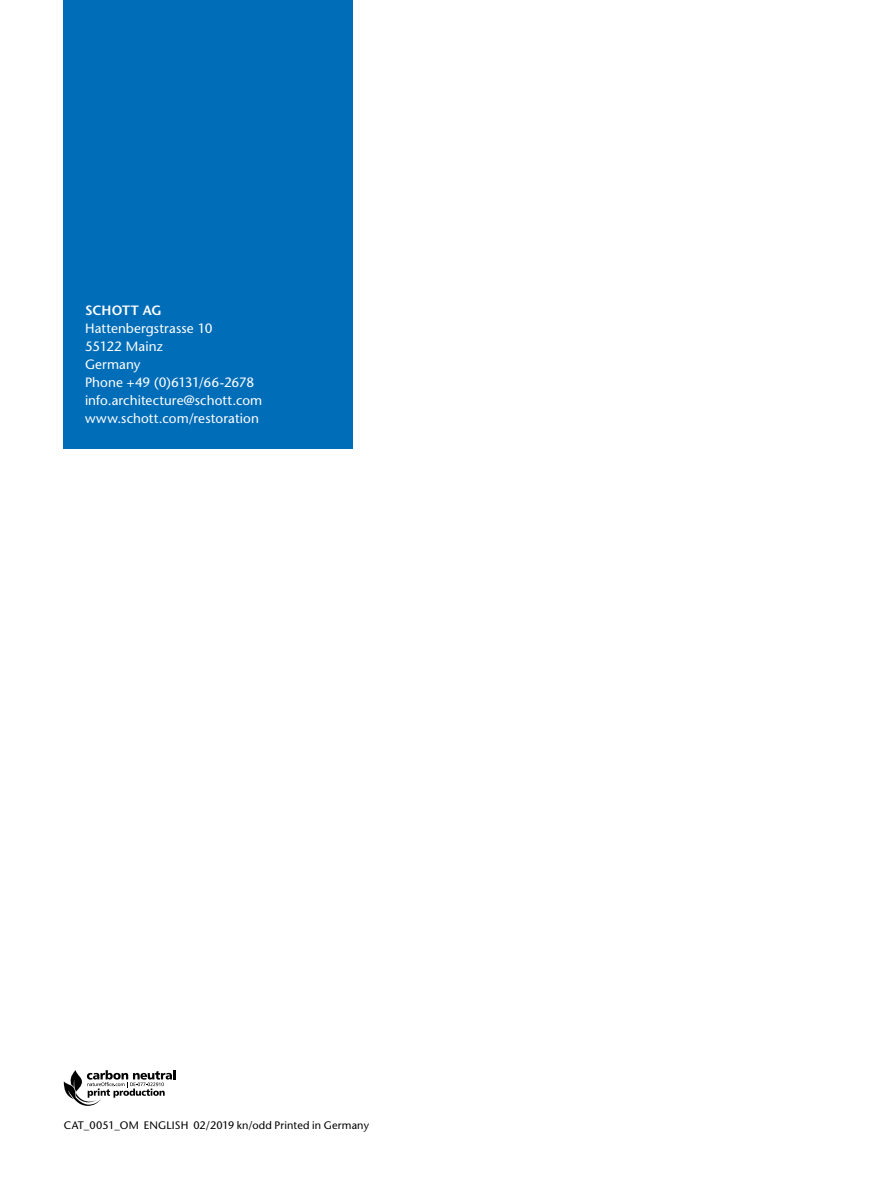
<style>
.page{position:relative;width:893px;height:1191px;background:#fff}
.page>*{position:absolute;margin:0;border:0;box-sizing:border-box;transform-origin:0 0}
.t1{font:500 13.5px/18px "Stone Sans Std";letter-spacing:.005em;color:#fff}
.t2{font:600 13.5px "Stone Sans Std";color:#fff}
.t3{font:500 10.8px "Stone Sans Std";letter-spacing:.015em;color:#000}
</style>
<div class="page">
<div style="left:64px;top:0;width:289px;height:449px;background:#006db8"></div>
<svg style="left:64px;top:1070px;width:111px;height:35px"></svg>
<p class="t2" style="left:85px;top:302px;width:78px">SCHOTT AG</p>
<p class="t1" style="left:85px;top:319px;width:179px">Hattenbergstrasse 10<br>55122 Mainz<br>Germany<br>Phone +49 (0)6131/66-2678 info.architecture@schott.com www.schott.com/restoration</p>
<p class="t3" style="left:64px;top:1119px;width:307px">CAT_0051_OM ENGLISH 02/2019 kn/odd Printed in Germany</p>
</div>
